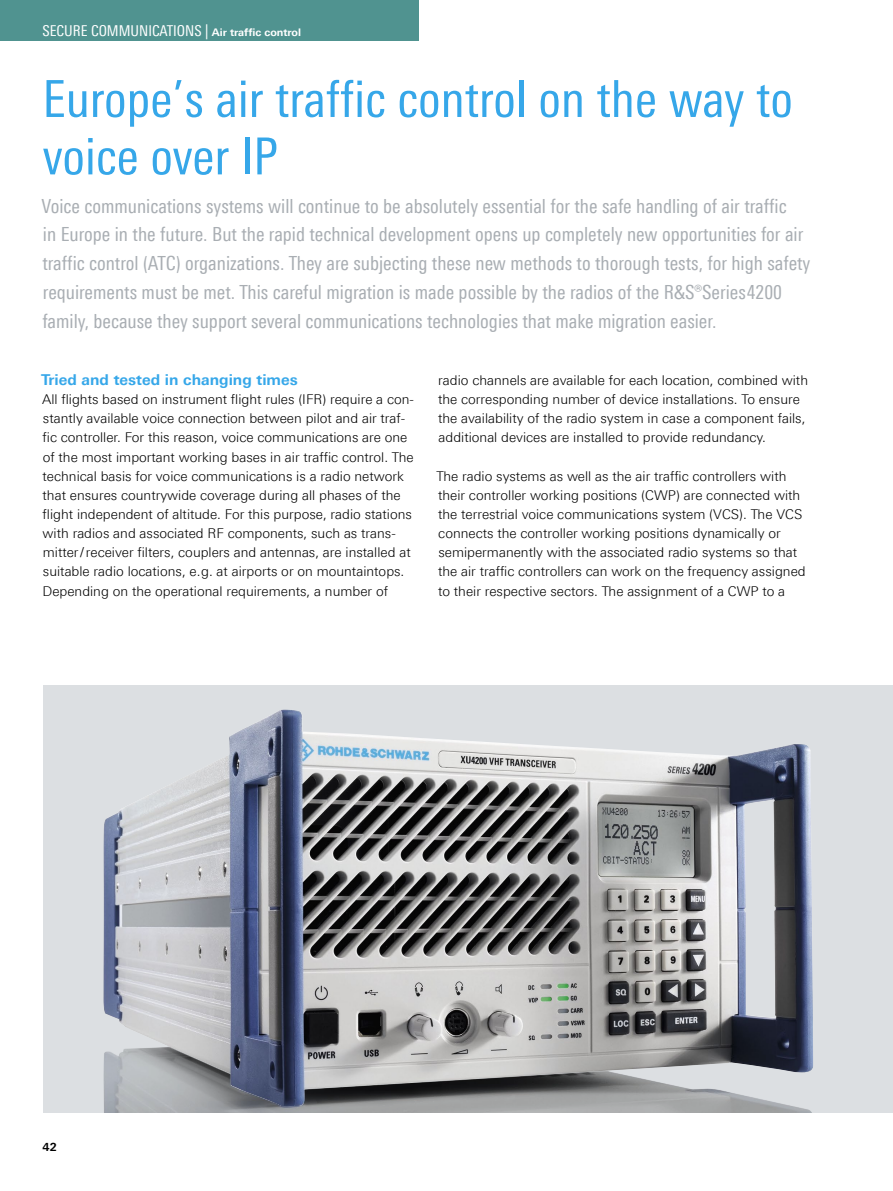
<style>
.page{position:relative;width:893px;height:1191px;background:#fff}
.page>*{position:absolute;margin:0;border:0;box-sizing:border-box;transform-origin:0 0}
._01_Titel_klein{font:51px/57.4px "Linotype Univers 420 Cn";color:#36a7e9}
._02_Einleitung_klein{font:19.5px/28.7px "Linotype Univers 420 Cn";color:#a9aeb3}
.Rubrik_libü{font:15px "Linotype Univers 420 Cn";color:#fff}
._03_Überschrift_1{font:700 15px "Linotype Univers 630";color:#36a7e9}
._04_Fließtext_oAo{font:300 13.5px/19.2px "Linotype Univers 330";color:#000}
._04_Fließtext{font:300 13.5px/19.2px "Linotype Univers 330";color:#000}
.t1{font:700 11.25px "Linotype Univers 630";color:#000}
.s1{font-family:"Linotype Univers 630";font-weight:700;font-size:10.5px}
</style>
<div class="page">
<div style="left:44px;top:685px;width:849px;height:427px;background:#dcdfe2"></div>
<img style="left:104px;top:1106px;width:707px;height:6px">
<img style="left:103px;top:709px;width:710px;height:397px">
<div style="left:0;top:0;width:419px;height:40px;background:#509390"></div>
<p class="Rubrik_libü" style="left:43px;top:22px;width:260px">SECURE COMMUNICATIONS | <span class="s1">Air traffic control</span></p>
<p class="_01_Titel_klein" style="left:42px;top:70px;width:752px">Europe’s air traffic control on the way to voice over IP</p>
<p class="_02_Einleitung_klein" style="left:42px;top:191px;width:770px">Voice communications systems will continue to be absolutely essential for the safe handling of air traffic<br>in Europe in the future. But the rapid technical development opens up completely new opportunities for air traffic control (ATC) organizations. They are subjecting these new methods to thorough tests, for high safety requirements must be met. This careful migration is made possible by the radios of the R&amp;S®Series4200 family, because they support several communications technologies that make migration easier.</p>
<p class="_03_Überschrift_1" style="left:41px;top:370px;width:258px">Tried and tested in changing times</p>
<p class="_04_Fließtext_oAo" style="left:42px;top:389px;width:373px">All flights based on instrument flight rules (IFR) require a con&shy;stantly available voice connection between pilot and air traf&shy;fic controller. For this reason, voice communications are one of the most important working bases in air traffic control. The technical basis for voice communications is a radio network that ensures countrywide coverage during all phases of the flight independent of altitude. For this purpose, radio stations with radios and associated RF components, such as trans&shy;mitter/receiver filters, couplers and antennas, are installed at suitable radio locations, e.g. at airports or on mountaintops.<br>Depending on the operational requirements, a number of</p>
<p class="_04_Fließtext_oAo" style="left:438px;top:370px;width:371px">radio channels are available for each location, combined with the corresponding number of device installations. To ensure the availability of the radio system in case a component fails, additional devices are installed to provide redundancy.</p>
<p class="_04_Fließtext" style="left:437px;top:466px;width:371px">The radio systems as well as the air traffic controllers with their controller working positions (CWP) are connected with the terrestrial voice communications system (VCS). The VCS connects the controller working positions dynamically or semipermanently with the associated radio systems so that the air traffic controllers can work on the frequency assigned to their respective sectors. The assignment of a CWP to a</p>
<p class="t1" style="left:42px;top:1139px;width:16px">42</p>
</div>
